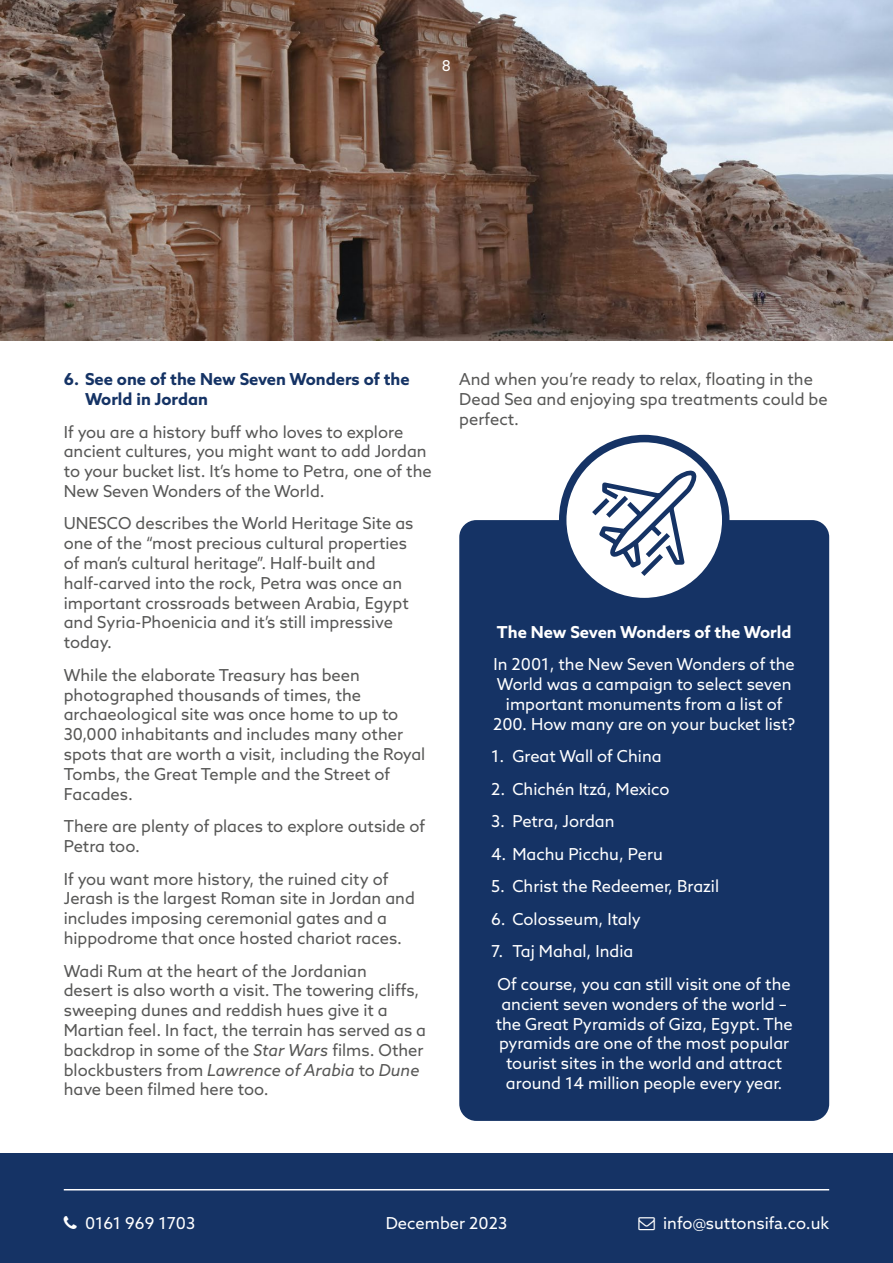
<style>
.page{position:relative;width:893px;height:1263px;background:#fff}
.page>*{position:absolute;margin:0;border:0;box-sizing:border-box;transform-origin:0 0}
.t1{font:16.5px/19.8px "Azo Sans";color:#575756}
.t2{font:16.5px/19.8px "Azo Sans";color:#fff;text-align:center}
.t3{font:700 16.5px/19.8px "Azo Sans";color:#153365}
.t4{font:700 16.5px "Azo Sans";color:#fff}
.t5{font:15px "Azo Sans";color:#fff}
.s1{font-style:italic}
</style>
<div class="page">
<div style="left:0;top:1153px;width:893px;height:110px;background:#153365"></div>
<hr style="left:64px;top:1189px;width:765px;height:1px;background:#fff">
<div style="left:459px;top:520px;width:370px;height:601px;background:#153365;border-radius:17px"></div>
<svg style="left:563px;top:439px;width:163px;height:163px"></svg>
<div style="left:559px;top:435px;width:170px;height:170px;border:8px solid #153365;border-radius:50%"></div>
<img style="left:0;top:0;width:893px;height:340px">
<svg style="left:587px;top:467px;width:113px;height:114px"></svg>
<p class="t5" style="left:442px;top:56px;width:11px">8</p>
<p class="t3" style="left:85px;top:369px;width:326px;text-indent:-21px">6. See one of the New Seven Wonders of the<br>World in Jordan</p>
<p class="t1" style="left:64px;top:421px;width:369px">If you are a history buff who loves to explore ancient cultures, you might want to add Jordan to your bucket list. It’s home to Petra, one of the New Seven Wonders of the World.</p>
<p class="t1" style="left:64px;top:513px;width:351px">UNESCO describes the World Heritage Site as one of the “most precious cultural properties of man’s cultural heritage”. Half-built and half-carved into the rock, Petra was once an important crossroads between Arabia, Egypt and Syria-Phoenicia and it’s still impressive today.</p>
<p class="t1" style="left:64px;top:665px;width:363px">While the elaborate Treasury has been photographed thousands of times, the archaeological site was once home to up to 30,000 inhabitants and includes many other spots that are worth a visit, including the Royal Tombs, the Great Temple and the Street of Facades.</p>
<p class="t1" style="left:64px;top:816px;width:363px">There are plenty of places to explore outside of<br>Petra too.</p>
<p class="t1" style="left:64px;top:868px;width:353px">If you want more history, the ruined city of Jerash is the largest Roman site in Jordan and includes imposing ceremonial gates and a hippodrome that once hosted chariot races.</p>
<p class="t1" style="left:64px;top:960px;width:364px">Wadi Rum at the heart of the Jordanian<br>desert is also worth a visit. The towering cliffs, sweeping dunes and reddish hues give it a Martian feel. In fact, the terrain has served as a backdrop in some of the <span class="s1">Star Wars</span> films. Other blockbusters from <span class="s1">Lawrence of Arabia</span> to <span class="s1">Dune </span>have been filmed here too.</p>
<p class="t1" style="left:459px;top:369px;width:370px">And when you’re ready to relax, floating in the<br>Dead Sea and enjoying spa treatments could be perfect.</p>
<p class="t4" style="left:497px;top:621px;width:296px">The New Seven Wonders of the World</p>
<p class="t2" style="left:493px;top:654px;width:304px">In 2001, the New Seven Wonders of the World was a campaign to select seven important monuments from a list of 200. How many are on your bucket list?</p>
<p class="t2" style="left:491px;top:746px;width:172px">1. Great Wall of China</p>
<p class="t2" style="left:491px;top:779px;width:180px">2. Chichén Itzá, Mexico</p>
<p class="t2" style="left:491px;top:811px;width:125px">3. Petra, Jordan</p>
<p class="t2" style="left:491px;top:844px;width:173px">4. Machu Picchu, Peru</p>
<p class="t2" style="left:491px;top:876px;width:230px">5. Christ the Redeemer, Brazil</p>
<p class="t2" style="left:491px;top:909px;width:151px">6. Colosseum, Italy</p>
<p class="t2" style="left:498px;top:935px;width:295px;line-height:32.5px;text-align:left;text-indent:-7px">7. Taj Mahal, India<br>Of course, you can still visit one of the</p>
<p class="t2" style="left:496px;top:994px;width:299px">ancient seven wonders of the world – the Great Pyramids of Giza, Egypt. The pyramids are one of the most popular tourist sites in the world and attract around 14 million people every year.</p>
<p class="t2" style="left:85px;top:1213px;width:112px">0161 969 1703</p>
<p class="t2" style="left:663px;top:1213px;width:168px">info@suttonsifa.co.uk</p>
<p class="t2" style="left:386px;top:1213px;width:123px">December 2023</p>
</div>
